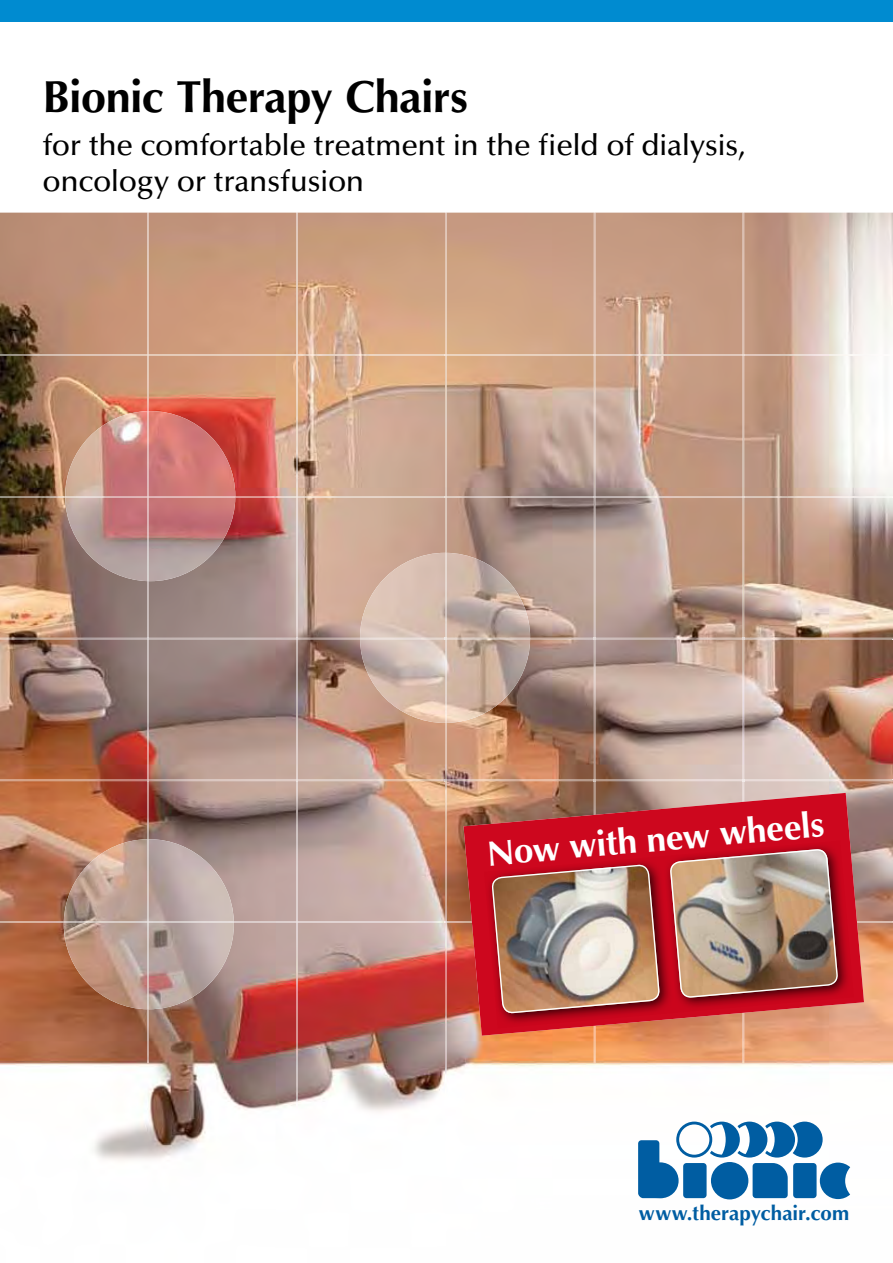
<style>
.page{position:relative;width:893px;height:1263px;background:#fff}
.page>*{position:absolute;margin:0;border:0;box-sizing:border-box;transform-origin:0 0}
.t1{font:700 45px "Optima LT Std";letter-spacing:-.015em;color:#000}
.t2{font:700 35.25px "Optima LT Std";color:#fff}
.t3{font:500 30px/36px "Optima LT Std";letter-spacing:-.015em;color:#000}
.t4{font:700 20.55px "Optima LT Std";letter-spacing:.005em;color:#005da2}
</style>
<div class="page">
<div style="left:0;top:0;width:893px;height:21px;background:#008bd0"></div>
<img style="left:0;top:213px;width:893px;height:987px">
<img style="left:0;top:638px;width:893px;height:1px">
<img style="left:0;top:780px;width:893px;height:1px">
<img style="left:147px;top:213px;width:2px;height:850px">
<img style="left:594px;top:213px;width:1px;height:850px">
<img style="left:360px;top:553px;width:170px;height:170px">
<img style="left:360px;top:638px;width:170px;height:1px">
<img style="left:65px;top:498px;width:170px;height:83px">
<img style="left:147px;top:498px;width:2px;height:83px">
<img style="left:65px;top:411px;width:170px;height:85px">
<img style="left:147px;top:411px;width:2px;height:85px">
<img style="left:0;top:354px;width:893px;height:2px">
<img style="left:0;top:496px;width:893px;height:2px">
<img style="left:0;top:921px;width:893px;height:2px">
<img style="left:445px;top:213px;width:1px;height:881px">
<img style="left:445px;top:553px;width:1px;height:170px">
<img style="left:743px;top:213px;width:1px;height:850px">
<img style="left:296px;top:213px;width:2px;height:901px">
<img style="left:64px;top:839px;width:170px;height:170px">
<img style="left:147px;top:839px;width:2px;height:170px">
<img style="left:64px;top:921px;width:170px;height:2px">
<svg style="left:638px;top:1121px;width:212px;height:78px"></svg>
<svg style="left:463px;top:793px;width:401px;height:243px;background:#c34847"></svg>
<img style="left:484px;top:856px;width:191px;height:172px">
<img style="left:492px;top:842px;width:167px;height:194px">
<img style="left:662px;top:841px;width:192px;height:172px">
<img style="left:670px;top:827px;width:168px;height:193px">
<h1 class="t1" style="left:43px;top:70px;width:427px">Bionic Therapy Chairs</h1>
<p class="t3" style="left:43px;top:128px;width:705px">for the comfortable treatment in the field of dialysis, oncology or transfusion</p>
<p class="t2" style="left:485px;top:833px;width:340px;rotate:-5deg">Now with new wheels</p>
<p class="t4" style="left:639px;top:1201px;width:212px">www.therapychair.com</p>
</div>
